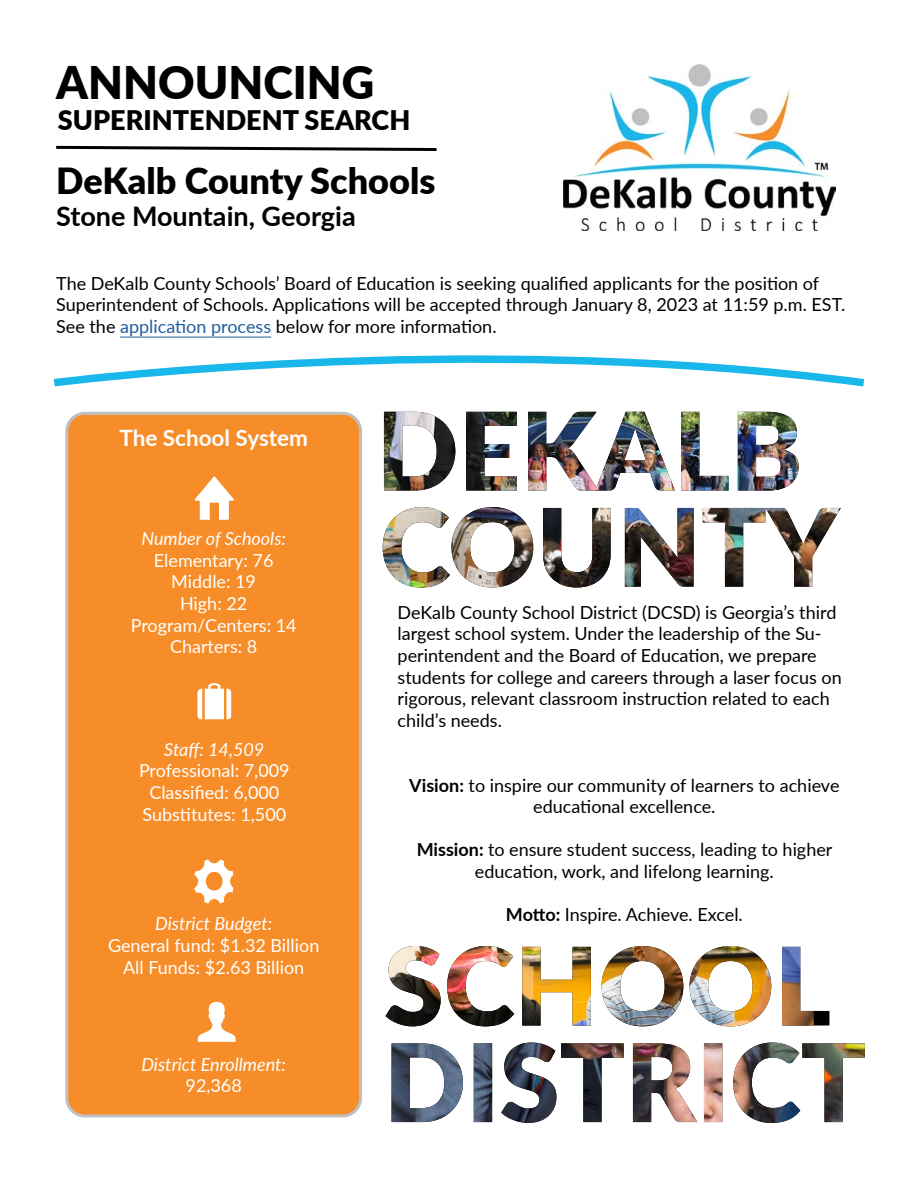
<style>
.page{position:relative;width:918px;height:1188px;background:#fff}
.page>*{position:absolute;margin:0;border:0;box-sizing:border-box;transform-origin:0 0}
.t1{font:900 45px "Lato";color:#000}
.t2{font:900 36px "Lato";color:#000}
.t3{font:700 27px "Lato";color:#000}
.t4{font:900 27px "Lato";color:#000}
.t5{font:700 22.5px "Lato";color:#fff}
.t6{font:18px/21.6px "Lato";color:#000}
.t7{font:18px/21.6px "Lato";color:#fff;text-align:center}
.t8{font:italic 18px "Lato";color:#fff}
.s1{color:#215e9e}
.s2{font-weight:700}
</style>
<div class="page">
<div style="left:67px;top:413px;width:294px;height:703px;background:#f78d29;border-radius:18px"></div>
<div style="left:65px;top:412px;width:297px;height:705px;border:3px solid #bfc0c2;border-radius:18px"></div>
<img style="left:564px;top:65px;width:271px;height:166px">
<svg style="left:56px;top:145px;width:381px;height:6px"></svg>
<svg style="left:198px;top:1002px;width:38px;height:40px"></svg>
<svg style="left:194px;top:476px;width:40px;height:44px"></svg>
<svg style="left:194px;top:860px;width:39px;height:44px"></svg>
<svg style="left:197px;top:683px;width:34px;height:36px"></svg>
<svg style="left:53px;top:336px;width:812px;height:51px"></svg>
<img style="left:384px;top:412px;width:415px;height:78px">
<img style="left:383px;top:507px;width:458px;height:81px">
<svg style="left:385px;top:946px;width:444px;height:80px"></svg>
<img style="left:447px;top:946px;width:324px;height:80px">
<svg style="left:392px;top:1043px;width:101px;height:80px"></svg>
<img style="left:501px;top:1043px;width:364px;height:80px">
<h1 class="t1" style="left:56px;top:49px;width:320px">ANNOUNCING</h1>
<h3 class="t4" style="left:58px;top:100px;width:354px">SUPERINTENDENT SEARCH</h3>
<h2 class="t2" style="left:56px;top:153px;width:381px">DeKalb County Schools</h2>
<h3 class="t3" style="left:56px;top:196px;width:301px">Stone Mountain, Georgia</h3>
<p class="t6" style="left:56px;top:272px;width:791px">The DeKalb County Schools’ Board of Education is seeking qualified applicants for the position of<br>Superintendent of Schools. Applications will be accepted through January 8, 2023 at 11:59 p.m. EST.<br>See the <span class="s1">application process</span> below for more information.</p>
<p class="t5" style="left:119px;top:421px;width:190px">The School System</p>
<p class="t8" style="left:141px;top:526px;width:146px">Number of Schools:</p>
<p class="t7" style="left:131px;top:549px;width:167px">Elementary: 76<br>Middle: 19<br>High: 22<br>Program/Centers: 14<br>Charters: 8</p>
<p class="t8" style="left:164px;top:736px;width:102px">Staff: 14,509</p>
<p class="t7" style="left:139px;top:759px;width:152px">Professional: 7,009<br>Classified: 6,000<br>Substitutes: 1,500</p>
<p class="t8" style="left:155px;top:911px;width:118px">District Budget:</p>
<p class="t7" style="left:108px;top:934px;width:213px">General fund: $1.32 Billion<br>All Funds: $2.63 Billion</p>
<p class="t8" style="left:141px;top:1051px;width:146px">District Enrollment:</p>
<p class="t7" style="left:186px;top:1074px;width:58px">92,368</p>
<p class="t6" style="left:398px;top:601px;width:446px">DeKalb County School District (DCSD) is Georgia’s third largest school system. Under the leadership of the Su&shy;perintendent and the Board of Education, we prepare students for college and careers through a laser focus on rigorous, relevant classroom instruction related to each child’s needs.</p>
<p class="t6" style="left:409px;top:773px;width:432px;text-align:center"><span class="s2">Vision:</span> to inspire our community of learners to achieve educational excellence.</p>
<p class="t6" style="left:417px;top:838px;width:417px;text-align:center"><span class="s2">Mission:</span> to ensure student success, leading to higher education, work, and lifelong learning.</p>
<p class="t6" style="left:506px;top:903px;width:238px"><span class="s2">Motto:</span> Inspire. Achieve. Excel.</p>
</div>
